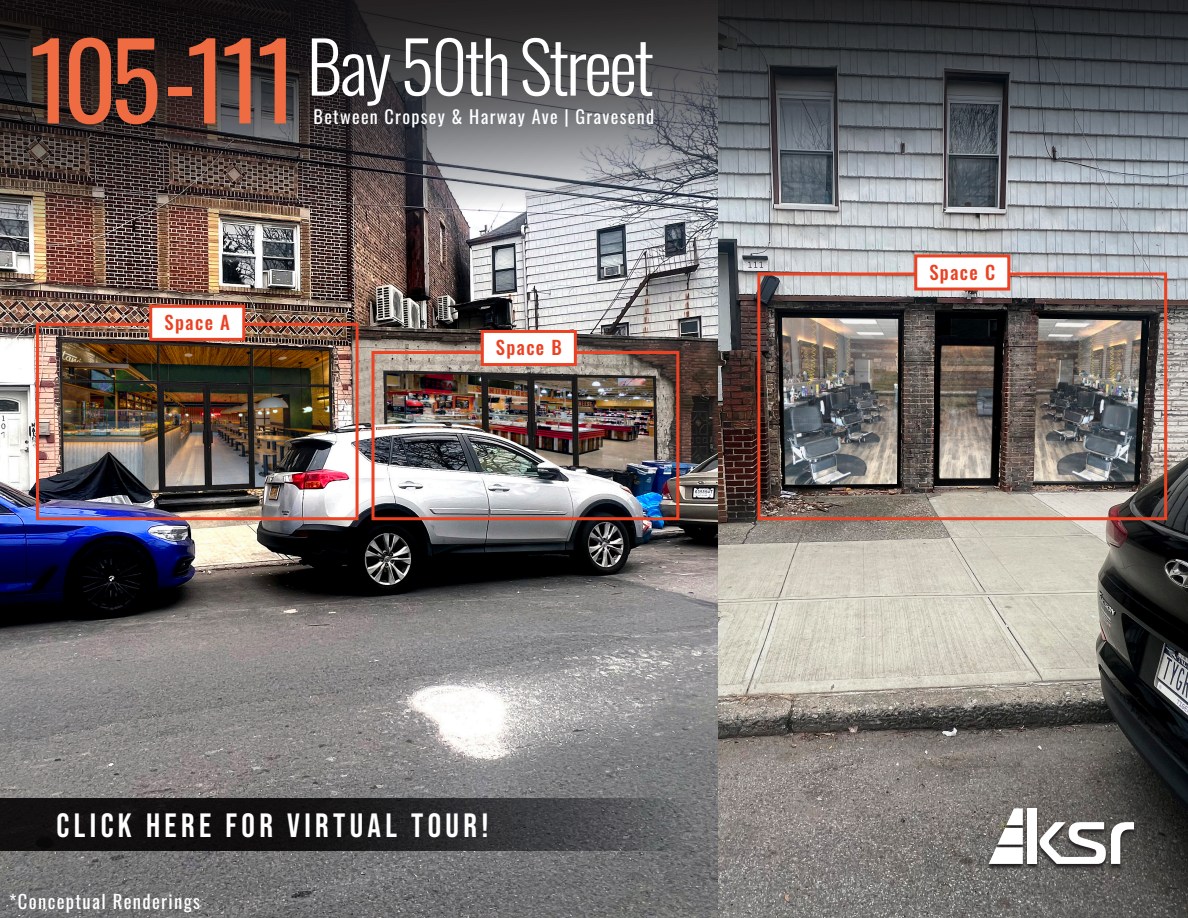
<style>
.page{position:relative;width:1188px;height:918px;background:#fff}
.page>*{position:absolute;margin:0;border:0;box-sizing:border-box;transform-origin:0 0}
.t1{font:105px "Oswald";letter-spacing:-.06em;color:#ef6c42}
.t2{font:300 70.65px "Oswald";letter-spacing:-.04em;color:#fff}
.t3{font:33.75px "Bebas Neue";letter-spacing:.13em;color:#fff}
.t4{font:18.75px "Oswald";letter-spacing:.07em;color:#fff}
.t5{font:500 18.75px "Oswald";letter-spacing:.07em;color:#eb4223}
.t6{font:18.15px "Oswald";letter-spacing:.07em;color:#fff}
</style>
<div class="page">
<img style="left:0;top:238px;width:1188px;height:680px">
<svg style="left:0;top:0;width:1188px;height:238px;background:#58575a"></svg>
<svg style="left:986px;top:808px;width:152px;height:63px;background:#5c5956"></svg>
<svg style="left:1037px;top:822px;width:97px;height:42px"></svg>
<div style="left:1028px;top:808px;width:9px;height:56px;background:#fff"></div>
<svg style="left:989px;top:808px;width:34px;height:56px"></svg>
<div style="left:36px;top:323px;width:323px;height:197px;border:3px solid #eb4223"></div>
<div style="left:372px;top:351px;width:307px;height:169px;border:3px solid #eb4223"></div>
<div style="left:757px;top:272px;width:410px;height:248px;border:3px solid #eb4223"></div>
<div style="left:151px;top:306px;width:93px;height:33px;background:#fff"></div>
<div style="left:149px;top:305px;width:96px;height:36px;border:3px solid #eb4223"></div>
<div style="left:482px;top:331px;width:93px;height:34px;background:#fff"></div>
<div style="left:481px;top:330px;width:96px;height:36px;border:3px solid #eb4223"></div>
<div style="left:916px;top:256px;width:93px;height:33px;background:#fff"></div>
<div style="left:914px;top:254px;width:96px;height:37px;border:3px solid #eb4223"></div>
<svg style="left:0;top:799px;width:694px;height:51px;background:#272628"></svg>
<p class="t1" style="left:30px;top:-13px;width:270px">105-111</p>
<p class="t2" style="left:307px;top:4px;width:349px">Bay 50th Street</p>
<p class="t6" style="left:314px;top:101px;width:342px">Between Cropsey &amp; Harway Ave | Gravesend</p>
<p class="t5" style="left:165px;top:313px;width:67px">Space A</p>
<p class="t5" style="left:496px;top:338px;width:68px">Space B</p>
<p class="t3" style="left:57px;top:807px;width:433px">CLICK HERE FOR VIRTUAL TOUR!</p>
<p class="t4" style="left:9px;top:884px;width:193px">*Conceptual Renderings</p>
<p class="t5" style="left:929px;top:262px;width:67px">Space C</p>
</div>
